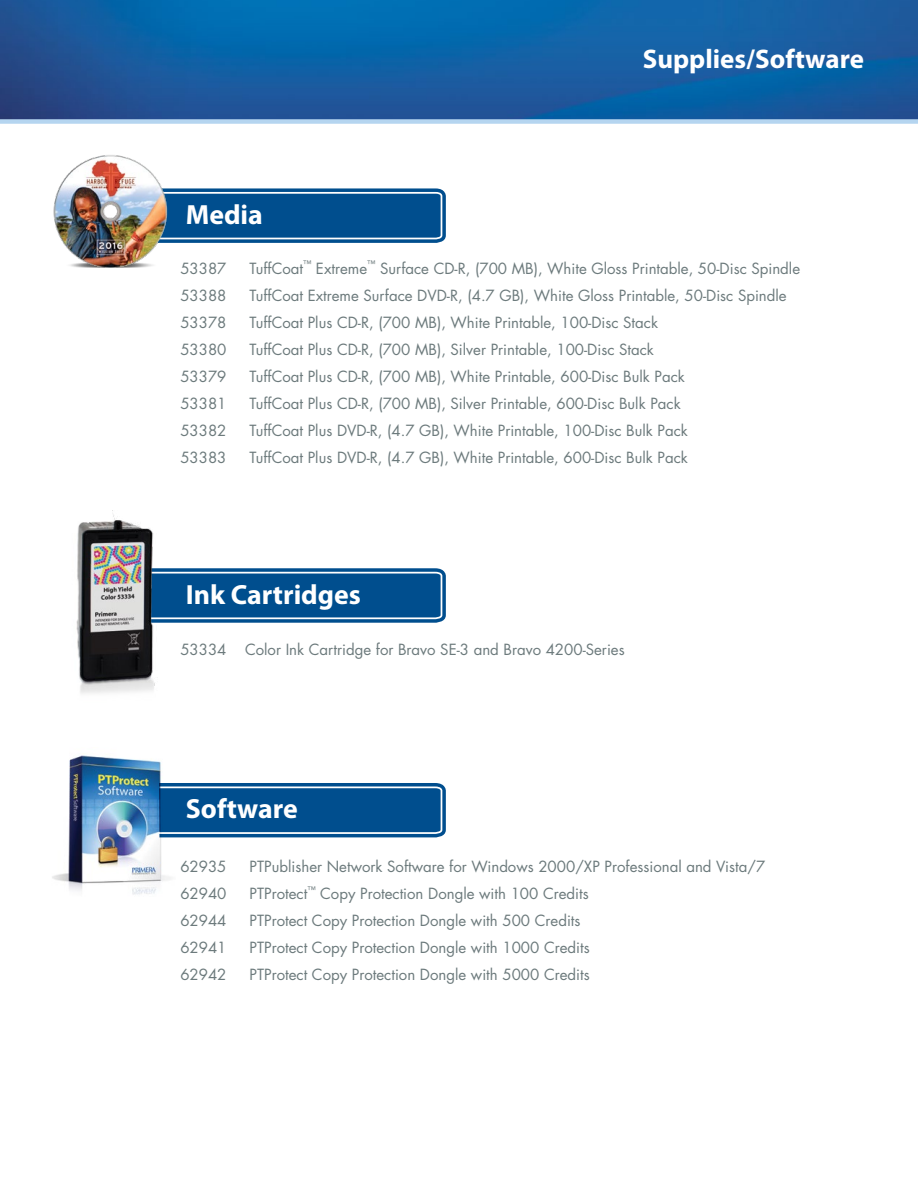
<style>
.page{position:relative;width:918px;height:1188px;background:#fff}
.page>*{position:absolute;margin:0;border:0;box-sizing:border-box;transform-origin:0 0}
.t1{font:700 27.75px "Myriad Pro";color:#fff}
.t2{font:700 27px "Myriad Pro";color:#fff}
.t3{font:15px "Futura";color:#6c7a7c}
</style>
<div class="page">
<img style="left:0;top:0;width:918px;height:119px">
<div style="left:0;top:119px;width:918px;height:5px;background:#b5d5f0"></div>
<svg style="left:170px;top:188px;width:276px;height:55px;background:#135b96"></svg>
<svg style="left:176px;top:783px;width:270px;height:55px;background:#145b96"></svg>
<img style="left:52px;top:755px;width:124px;height:140px">
<svg style="left:167px;top:568px;width:279px;height:55px;background:#135b96"></svg>
<img style="left:76px;top:510px;width:91px;height:184px">
<img style="left:53px;top:155px;width:117px;height:113px">
<h1 class="t1" style="left:186px;top:196px;width:79px">Media</h1>
<h2 class="t2" style="left:643px;top:42px;width:223px">Supplies/Software</h2>
<p class="t3" style="left:180px;top:258px;width:48px">53387</p>
<p class="t3" style="left:250px;top:258px;width:552px">TuffCoat<sup>™</sup> Extreme<sup>™</sup> Surface CD-R, (700 MB), White Gloss Printable, 50-Disc Spindle</p>
<p class="t3" style="left:180px;top:285px;width:48px">53388</p>
<p class="t3" style="left:250px;top:285px;width:539px">TuffCoat Extreme Surface DVD-R, (4.7 GB), White Gloss Printable, 50-Disc Spindle</p>
<p class="t3" style="left:180px;top:312px;width:48px">53378</p>
<p class="t3" style="left:250px;top:312px;width:410px">TuffCoat Plus CD-R, (700 MB), White Printable, 100-Disc Stack</p>
<p class="t3" style="left:180px;top:339px;width:48px">53380</p>
<p class="t3" style="left:250px;top:339px;width:406px">TuffCoat Plus CD-R, (700 MB), Silver Printable, 100-Disc Stack</p>
<p class="t3" style="left:180px;top:366px;width:48px">53379</p>
<p class="t3" style="left:250px;top:366px;width:437px">TuffCoat Plus CD-R, (700 MB), White Printable, 600-Disc Bulk Pack</p>
<p class="t3" style="left:180px;top:393px;width:48px">53381</p>
<p class="t3" style="left:250px;top:393px;width:433px">TuffCoat Plus CD-R, (700 MB), Silver Printable, 600-Disc Bulk Pack</p>
<p class="t3" style="left:180px;top:420px;width:48px">53382</p>
<p class="t3" style="left:250px;top:420px;width:440px">TuffCoat Plus DVD-R, (4.7 GB), White Printable, 100-Disc Bulk Pack</p>
<p class="t3" style="left:180px;top:447px;width:48px">53383</p>
<p class="t3" style="left:250px;top:447px;width:440px">TuffCoat Plus DVD-R, (4.7 GB), White Printable, 600-Disc Bulk Pack</p>
<h1 class="t1" style="left:186px;top:576px;width:177px">Ink Cartridges</h1>
<p class="t3" style="left:180px;top:640px;width:446px">53334 Color Ink Cartridge for Bravo SE-3 and Bravo 4200-Series</p>
<h1 class="t1" style="left:186px;top:791px;width:114px">Software</h1>
<p class="t3" style="left:180px;top:856px;width:48px">62935</p>
<p class="t3" style="left:250px;top:856px;width:517px">PTPublisher Network Software for Windows 2000/XP Professional and Vista/7</p>
<p class="t3" style="left:180px;top:883px;width:48px">62940</p>
<p class="t3" style="left:250px;top:883px;width:341px">PTProtect<sup>™</sup> Copy Protection Dongle with 100 Credits</p>
<p class="t3" style="left:180px;top:910px;width:48px">62944</p>
<p class="t3" style="left:250px;top:910px;width:332px">PTProtect Copy Protection Dongle with 500 Credits</p>
<p class="t3" style="left:180px;top:937px;width:48px">62941</p>
<p class="t3" style="left:250px;top:937px;width:342px">PTProtect Copy Protection Dongle with 1000 Credits</p>
<p class="t3" style="left:180px;top:964px;width:48px">62942</p>
<p class="t3" style="left:250px;top:964px;width:342px">PTProtect Copy Protection Dongle with 5000 Credits</p>
</div>
